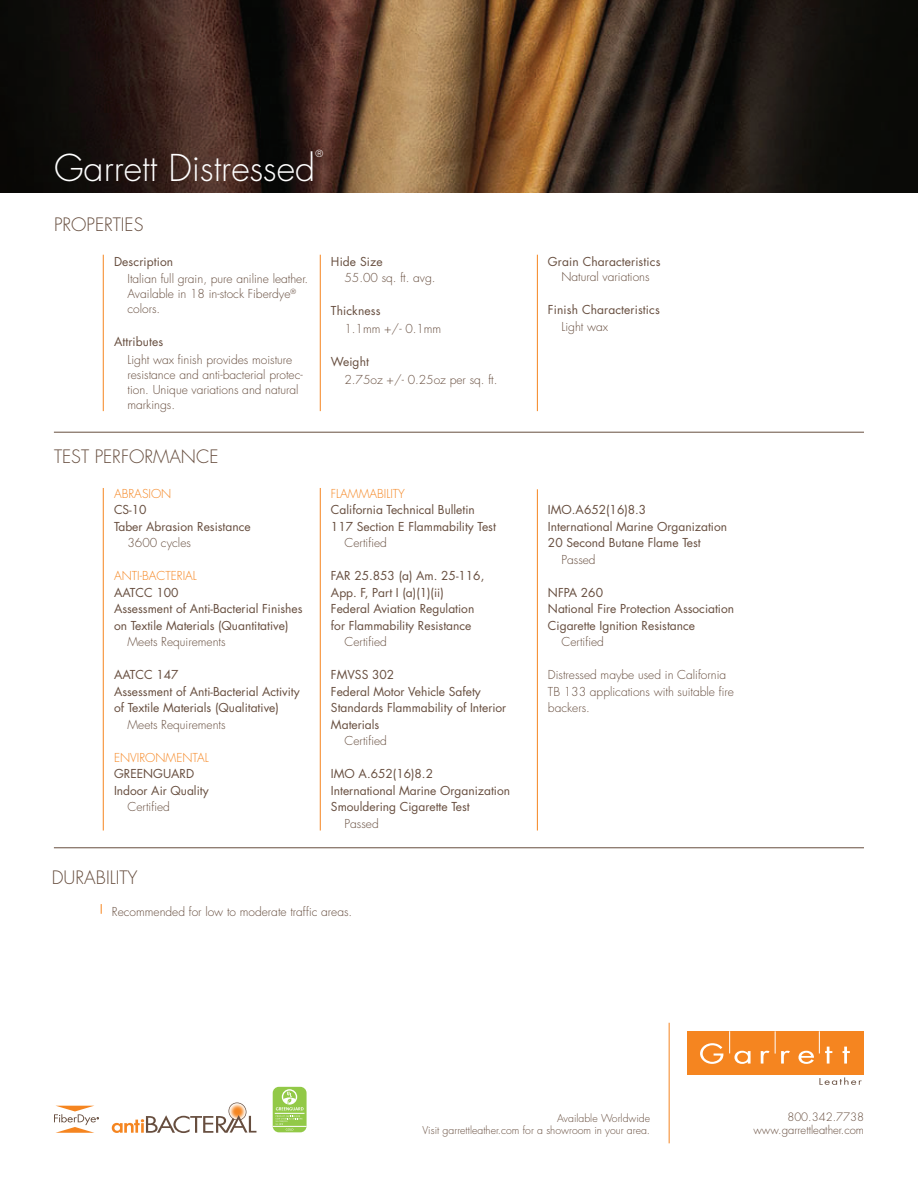
<style>
.page{position:relative;width:918px;height:1188px;background:#fff}
.page>*{position:absolute;margin:0;border:0;box-sizing:border-box;transform-origin:0 0}
.t1{font:300 36px "Futura Std";color:#fff}
.t2{font:300 18px "Futura Std";color:#674e3f}
.t3{font:12px/16.5px "Futura Std";color:#674e3f}
.t4{font:300 12px/15px "Futura Std";color:#674e3f}
.t5{font:300 12px "Futura Std";color:#f58520}
.t6{font:300 11.25px/13.5px "Futura Std";color:#674e3f;text-align:right}
.t7{font:300 10.5px/12.6px "Futura Std";color:#674e3f;text-align:right}
.t8{font:300 9.6px "Futura Std";color:#fff}
</style>
<div class="page">
<img style="left:0;top:0;width:918px;height:192px">
<div style="left:687px;top:1031px;width:177px;height:43px;background:#f58520"></div>
<svg style="left:700px;top:1043px;width:23px;height:21px"></svg>
<svg style="left:843px;top:1047px;width:7px;height:17px"></svg>
<svg style="left:729px;top:1031px;width:22px;height:33px"></svg>
<svg style="left:761px;top:1031px;width:29px;height:33px"></svg>
<svg style="left:798px;top:1031px;width:34px;height:33px"></svg>
<svg style="left:819px;top:1077px;width:43px;height:8px"></svg>
<hr style="left:669px;top:1023px;width:1px;height:120px;background:#f58520">
<hr style="left:103px;top:255px;width:1px;height:156px;background:#f58520">
<hr style="left:320px;top:255px;width:1px;height:156px;background:#f58520">
<hr style="left:537px;top:255px;width:1px;height:156px;background:#f58520">
<hr style="left:103px;top:488px;width:1px;height:343px;background:#f58520">
<hr style="left:320px;top:488px;width:1px;height:343px;background:#f58520">
<hr style="left:537px;top:489px;width:1px;height:342px;background:#f58520">
<hr style="left:54px;top:432px;width:810px;height:1px;background:#674e3f">
<hr style="left:54px;top:847px;width:810px;height:1px;background:#674e3f">
<svg style="left:54px;top:1106px;width:45px;height:27px"></svg>
<svg style="left:112px;top:1103px;width:144px;height:30px"></svg>
<div style="left:273px;top:1087px;width:34px;height:45px;background:#92c947;border-radius:6px"></div>
<hr style="left:273px;top:1126px;width:34px;height:1px;background:#fff">
<hr style="left:275px;top:1113px;width:30px;height:1px;background:#fff">
<svg style="left:276px;top:1089px;width:28px;height:42px"></svg>
<h1 class="t1" style="left:54px;top:146px;width:263px">Garrett Distressed</h1>
<p class="t8" style="left:316px;top:147px;width:9px">®</p>
<h2 class="t2" style="left:54px;top:213px;width:91px">PROPERTIES</h2>
<p class="t3" style="left:114px;top:253px;width:61px">Description</p>
<p class="t4" style="left:128px;top:272px;width:182px">Italian full grain, pure aniline leather.<br>Available in 18 in-stock Fiberdye<sup>® </sup>colors.</p>
<p class="t3" style="left:114px;top:334px;width:51px">Attributes</p>
<p class="t4" style="left:128px;top:353px;width:177px">Light wax finish provides moisture resistance and anti-bacterial protec&shy;tion. Unique variations and natural markings.</p>
<h2 class="t2" style="left:54px;top:446px;width:166px">TEST PERFORMANCE</h2>
<p class="t5" style="left:114px;top:486px;width:59px">ABRASION</p>
<p class="t3" style="left:114px;top:502px;width:138px">CS-10<br>Taber Abrasion Resistance</p>
<p class="t4" style="left:128px;top:536px;width:65px">3600 cycles</p>
<p class="t5" style="left:114px;top:569px;width:84px">ANTI-BACTERIAL</p>
<p class="t3" style="left:114px;top:584px;width:190px">AATCC 100<br>Assessment of Anti-Bacterial Finishes on Textile Materials (Quantitative)</p>
<p class="t4" style="left:128px;top:635px;width:100px">Meets Requirements</p>
<p class="t3" style="left:114px;top:667px;width:187px">AATCC 147<br>Assessment of Anti-Bacterial Activity of Textile Materials (Qualitative)</p>
<p class="t4" style="left:128px;top:717px;width:100px">Meets Requirements</p>
<p class="t5" style="left:114px;top:750px;width:96px">ENVIRONMENTAL</p>
<p class="t3" style="left:114px;top:766px;width:96px">GREENGUARD<br>Indoor Air Quality</p>
<p class="t4" style="left:128px;top:800px;width:44px">Certified</p>
<h2 class="t2" style="left:52px;top:867px;width:87px">DURABILITY</h2>
<p class="t3" style="left:331px;top:253px;width:53px">Hide Size</p>
<p class="t4" style="left:344px;top:271px;width:93px">55.00 sq. ft. avg.</p>
<p class="t3" style="left:331px;top:303px;width:51px">Thickness</p>
<p class="t4" style="left:344px;top:321px;width:98px">1.1mm +/- 0.1mm</p>
<p class="t3" style="left:331px;top:353px;width:40px">Weight</p>
<p class="t4" style="left:344px;top:372px;width:154px">2.75oz +/- 0.25oz per sq. ft.</p>
<p class="t5" style="left:331px;top:486px;width:76px">FLAMMABILITY</p>
<p class="t3" style="left:331px;top:502px;width:166px">California Technical Bulletin<br>117 Section E Flammability Test</p>
<p class="t4" style="left:344px;top:536px;width:44px">Certified</p>
<p class="t3" style="left:331px;top:568px;width:155px">FAR 25.853 (a) Am. 25-116,<br>App. F, Part I (a)(1)(ii)<br>Federal Aviation Regulation for Flammability Resistance</p>
<p class="t4" style="left:344px;top:635px;width:44px">Certified</p>
<p class="t3" style="left:331px;top:667px;width:177px">FMVSS 302<br>Federal Motor Vehicle Safety<br>Standards Flammability of Interior<br>Materials</p>
<p class="t4" style="left:344px;top:734px;width:44px">Certified</p>
<p class="t3" style="left:331px;top:766px;width:181px">IMO A.652(16)8.2<br>International Marine Organization<br>Smouldering Cigarette Test</p>
<p class="t4" style="left:344px;top:816px;width:36px">Passed</p>
<p class="t4" style="left:112px;top:905px;width:242px">Recommended for low to moderate traffic areas.</p>
<p class="t3" style="left:548px;top:253px;width:114px">Grain Characteristics</p>
<p class="t4" style="left:561px;top:269px;width:90px">Natural variations</p>
<p class="t3" style="left:548px;top:301px;width:113px">Finish Characteristics</p>
<p class="t4" style="left:561px;top:320px;width:48px">Light wax</p>
<p class="t3" style="left:548px;top:502px;width:181px">IMO.A652(16)8.3<br>International Marine Organization<br>20 Second Butane Flame Test</p>
<p class="t4" style="left:561px;top:552px;width:36px">Passed</p>
<p class="t3" style="left:548px;top:584px;width:188px">NFPA 260<br>National Fire Protection Association<br>Cigarette Ignition Resistance</p>
<p class="t4" style="left:561px;top:635px;width:44px">Certified</p>
<p class="t4" style="left:548px;top:667px;width:187px;line-height:16.5px">Distressed maybe used in California<br>TB 133 applications with suitable fire backers.</p>
<p class="t7" style="left:422px;top:1112px;width:229px">Available Worldwide<br>Visit garrettleather.com for a showroom in your area.</p>
<p class="t6" style="left:753px;top:1110px;width:112px">800.342.7738 www.garrettleather.com</p>
</div>
